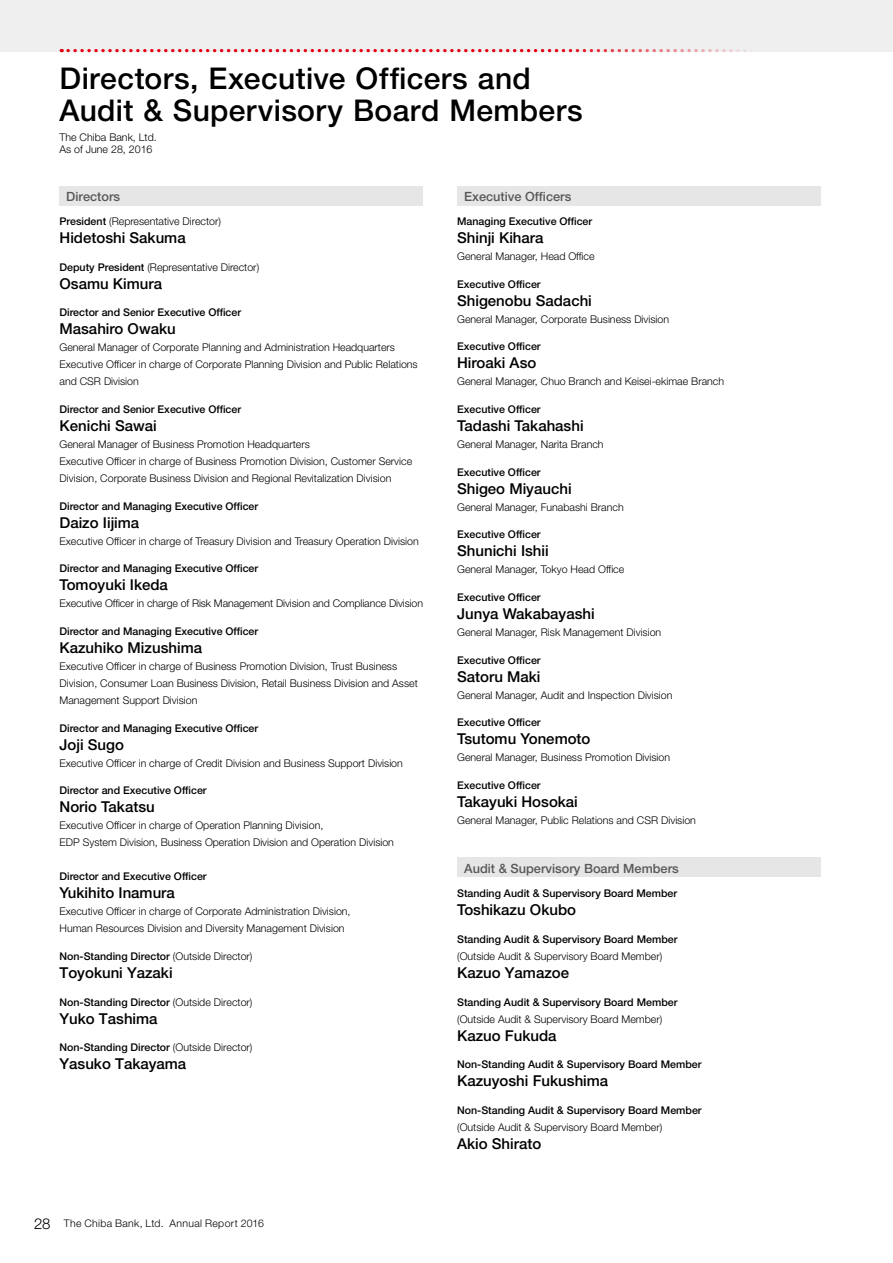
<style>
.page{position:relative;width:893px;height:1263px;background:#fff}
.page>*{position:absolute;margin:0;border:0;box-sizing:border-box;transform-origin:0 0}
.t1{font:500 30px/32px "Helvetica Neue LT Std";letter-spacing:.01em;color:#000}
.t2{font:500 15px "Helvetica Neue LT Std";color:#000}
.t3{font:500 12.75px "Helvetica Neue LT Std";color:#595757}
.t4{font:300 10.65px/17px "Helvetica Neue LT Std";color:#000}
.t5{font:500 10.65px "Helvetica Neue LT Std";color:#000}
.t6{font:300 10.5px "Helvetica Neue LT Std";letter-spacing:.035em;color:#000}
.s1{font-weight:500}
.s2{font-weight:300}
.s3{font-size:15px}
</style>
<div class="page">
<div style="left:0;top:0;width:893px;height:51px;background:#efefef"></div>
<svg style="left:68px;top:49px;width:718px;height:3px"></svg>
<div style="left:457px;top:858px;width:364px;height:19px;background:#e6e6e6"></div>
<div style="left:457px;top:186px;width:364px;height:19px;background:#e6e6e6"></div>
<div style="left:60px;top:186px;width:363px;height:19px;background:#e6e6e6"></div>
<h1 class="t1" style="left:60px;top:62px;width:525px">Directors, Executive Officers and<br>Audit &amp; Supervisory Board Members</h1>
<p class="t4" style="left:60px;top:130px;width:99px;line-height:12.8px">The Chiba Bank, Ltd.<br>As of June 28, 2016</p>
<p class="t3" style="left:66px;top:189px;width:55px">Directors</p>
<p class="t4" style="left:60px;top:213px;width:163px"><span class="s1">President</span> (Representative Director)</p>
<h2 class="t2" style="left:60px;top:229px;width:128px">Hidetoshi Sakuma</h2>
<p class="t4" style="left:60px;top:258px;width:201px"><span class="s1">Deputy President</span> (Representative Director)</p>
<h2 class="t2" style="left:60px;top:274px;width:104px">Osamu Kimura</h2>
<p class="t5" style="left:60px;top:306px;width:183px">Director and Senior Executive Officer</p>
<h2 class="t2" style="left:60px;top:320px;width:118px">Masahiro Owaku</h2>
<p class="t4" style="left:60px;top:339px;width:360px">General Manager of Corporate Planning and Administration Headquarters<br>Executive Officer in charge of Corporate Planning Division and Public Relations and CSR Division</p>
<p class="t5" style="left:60px;top:403px;width:183px">Director and Senior Executive Officer</p>
<h2 class="t2" style="left:60px;top:417px;width:99px">Kenichi Sawai</h2>
<p class="t4" style="left:60px;top:436px;width:354px">General Manager of Business Promotion Headquarters<br>Executive Officer in charge of Business Promotion Division, Customer Service<br>Division, Corporate Business Division and Regional Revitalization Division</p>
<p class="t5" style="left:60px;top:500px;width:200px">Director and Managing Executive Officer</p>
<h2 class="t2" style="left:60px;top:513px;width:81px">Daizo Iijima</h2>
<p class="t4" style="left:60px;top:532px;width:361px">Executive Officer in charge of Treasury Division and Treasury Operation Division</p>
<p class="t5" style="left:60px;top:562px;width:200px">Director and Managing Executive Officer</p>
<h2 class="t2" style="left:60px;top:576px;width:110px">Tomoyuki Ikeda</h2>
<p class="t4" style="left:60px;top:595px;width:365px">Executive Officer in charge of Risk Management Division and Compliance Division</p>
<p class="t5" style="left:60px;top:625px;width:200px">Director and Managing Executive Officer</p>
<h2 class="t2" style="left:60px;top:639px;width:144px">Kazuhiko Mizushima</h2>
<p class="t4" style="left:60px;top:658px;width:360px">Executive Officer in charge of Business Promotion Division, Trust Business<br>Division, Consumer Loan Business Division, Retail Business Division and Asset<br>Management Support Division</p>
<p class="t5" style="left:60px;top:722px;width:200px">Director and Managing Executive Officer</p>
<h2 class="t2" style="left:60px;top:735px;width:66px">Joji Sugo</h2>
<p class="t4" style="left:60px;top:754px;width:345px">Executive Officer in charge of Credit Division and Business Support Division</p>
<p class="t5" style="left:60px;top:784px;width:149px">Director and Executive Officer</p>
<h2 class="t2" style="left:60px;top:798px;width:97px">Norio Takatsu</h2>
<p class="t4" style="left:60px;top:817px;width:336px">Executive Officer in charge of Operation Planning Division,<br>EDP System Division, Business Operation Division and Operation Division</p>
<p class="t5" style="left:60px;top:870px;width:149px">Director and Executive Officer</p>
<h2 class="t2" style="left:60px;top:884px;width:117px">Yukihito Inamura</h2>
<p class="t4" style="left:60px;top:903px;width:293px">Executive Officer in charge of Corporate Administration Division,<br>Human Resources Division and Diversity Management Division</p>
<p class="t5" style="left:60px;top:950px;width:194px">Non-Standing Director <span class="s2">(Outside Director)</span></p>
<h2 class="t2" style="left:60px;top:964px;width:115px">Toyokuni Yazaki</h2>
<p class="t5" style="left:60px;top:995px;width:194px">Non-Standing Director <span class="s2">(Outside Director)</span></p>
<h2 class="t2" style="left:60px;top:1009px;width:100px">Yuko Tashima</h2>
<p class="t5" style="left:60px;top:1041px;width:194px">Non-Standing Director <span class="s2">(Outside Director)</span></p>
<h2 class="t2" style="left:60px;top:1055px;width:128px">Yasuko Takayama</h2>
<p class="t6" style="left:34px;top:1217px;width:232px"><span class="s3">28</span> The Chiba Bank, Ltd. Annual Report 2016</p>
<p class="t3" style="left:464px;top:189px;width:109px">Executive Officers</p>
<p class="t5" style="left:457px;top:215px;width:137px">Managing Executive Officer</p>
<h2 class="t2" style="left:457px;top:229px;width:88px">Shinji Kihara</h2>
<p class="t4" style="left:457px;top:248px;width:139px">General Manager, Head Office</p>
<p class="t5" style="left:457px;top:278px;width:85px">Executive Officer</p>
<h2 class="t2" style="left:457px;top:291px;width:136px">Shigenobu Sadachi</h2>
<p class="t4" style="left:457px;top:310px;width:214px">General Manager, Corporate Business Division</p>
<p class="t5" style="left:457px;top:340px;width:85px">Executive Officer</p>
<h2 class="t2" style="left:457px;top:354px;width:81px">Hiroaki Aso</h2>
<p class="t4" style="left:457px;top:373px;width:269px">General Manager, Chuo Branch and Keisei-ekimae Branch</p>
<p class="t5" style="left:457px;top:403px;width:85px">Executive Officer</p>
<h2 class="t2" style="left:457px;top:417px;width:128px">Tadashi Takahashi</h2>
<p class="t4" style="left:457px;top:436px;width:148px">General Manager, Narita Branch</p>
<p class="t5" style="left:457px;top:466px;width:85px">Executive Officer</p>
<h2 class="t2" style="left:457px;top:479px;width:116px">Shigeo Miyauchi</h2>
<p class="t4" style="left:457px;top:498px;width:168px">General Manager, Funabashi Branch</p>
<p class="t5" style="left:457px;top:528px;width:85px">Executive Officer</p>
<h2 class="t2" style="left:457px;top:542px;width:93px">Shunichi Ishii</h2>
<p class="t4" style="left:457px;top:561px;width:169px">General Manager, Tokyo Head Office</p>
<p class="t5" style="left:457px;top:591px;width:85px">Executive Officer</p>
<h2 class="t2" style="left:457px;top:605px;width:139px">Junya Wakabayashi</h2>
<p class="t4" style="left:457px;top:623px;width:206px">General Manager, Risk Management Division</p>
<p class="t5" style="left:457px;top:653px;width:85px">Executive Officer</p>
<h2 class="t2" style="left:457px;top:667px;width:85px">Satoru Maki</h2>
<p class="t4" style="left:457px;top:686px;width:217px">General Manager, Audit and Inspection Division</p>
<p class="t5" style="left:457px;top:716px;width:85px">Executive Officer</p>
<h2 class="t2" style="left:457px;top:730px;width:135px">Tsutomu Yonemoto</h2>
<p class="t4" style="left:457px;top:749px;width:215px">General Manager, Business Promotion Division</p>
<p class="t5" style="left:457px;top:779px;width:85px">Executive Officer</p>
<h2 class="t2" style="left:457px;top:793px;width:122px">Takayuki Hosokai</h2>
<p class="t4" style="left:457px;top:811px;width:240px">General Manager, Public Relations and CSR Division</p>
<p class="t3" style="left:464px;top:861px;width:216px">Audit &amp; Supervisory Board Members</p>
<p class="t5" style="left:457px;top:887px;width:222px">Standing Audit &amp; Supervisory Board Member</p>
<h2 class="t2" style="left:457px;top:901px;width:120px">Toshikazu Okubo</h2>
<p class="t5" style="left:457px;top:933px;width:222px">Standing Audit &amp; Supervisory Board Member</p>
<p class="t4" style="left:457px;top:947px;width:207px">(Outside Audit &amp; Supervisory Board Member)</p>
<h2 class="t2" style="left:457px;top:964px;width:113px">Kazuo Yamazoe</h2>
<p class="t5" style="left:457px;top:995px;width:222px">Standing Audit &amp; Supervisory Board Member</p>
<p class="t4" style="left:457px;top:1010px;width:207px">(Outside Audit &amp; Supervisory Board Member)</p>
<h2 class="t2" style="left:457px;top:1026px;width:101px">Kazuo Fukuda</h2>
<p class="t5" style="left:457px;top:1058px;width:246px">Non-Standing Audit &amp; Supervisory Board Member</p>
<h2 class="t2" style="left:457px;top:1072px;width:153px">Kazuyoshi Fukushima</h2>
<p class="t5" style="left:457px;top:1104px;width:246px">Non-Standing Audit &amp; Supervisory Board Member</p>
<p class="t4" style="left:457px;top:1118px;width:207px">(Outside Audit &amp; Supervisory Board Member)</p>
<h2 class="t2" style="left:457px;top:1135px;width:86px">Akio Shirato</h2>
</div>
